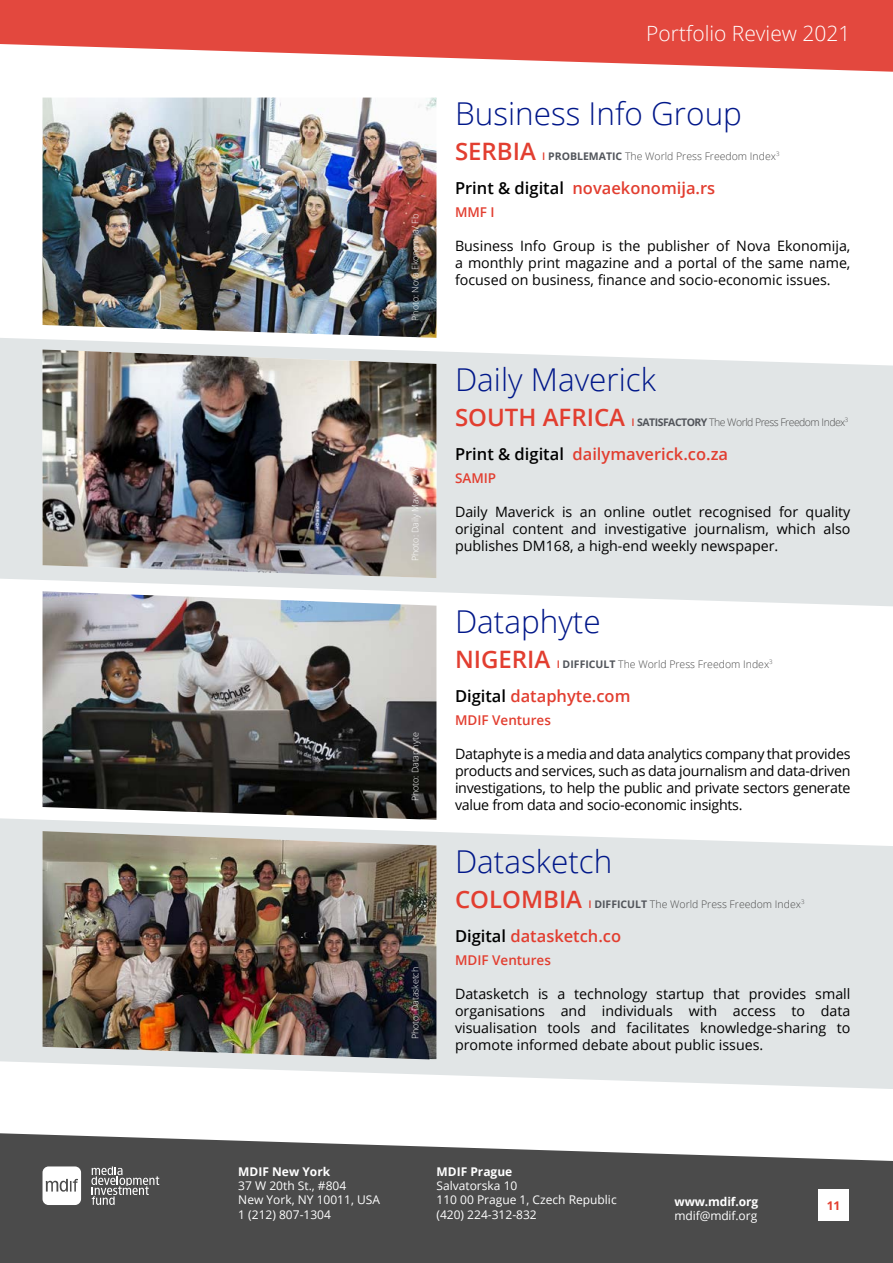
<style>
.page{position:relative;width:893px;height:1263px;background:#fff}
.page>*{position:absolute;margin:0;border:0;box-sizing:border-box;transform-origin:0 0}
.t1{font:300 31.5px "Open Sans";color:#001789}
.t2{font:600 24px "Open Sans";color:#e23e30}
.t3{font:300 21px "Open Sans";color:#fff}
.t4{font:600 16.5px "Open Sans";color:#e23e30}
.t5{font:14.25px/17.1px "Open Sans";color:#000;text-align:justify}
.t6{font:600 13.5px "Open Sans";color:#e23e30}
.t7{font:12px/14.4px "Open Sans";color:#fff}
.t8{font:700 12px "Open Sans";color:#fff}
.t9{font:700 12px "Open Sans";color:#e23e30}
.t10{font:300 10.5px "Open Sans";color:#4b4b4b}
.t11{font:300 10.5px "Open Sans";letter-spacing:-.05em;color:#4b4b4b}
.t12{font:300 9px "Open Sans";letter-spacing:-.01em;color:#fff}
.s1{font-weight:600;color:#e23e30}
.s2{font-weight:700;color:#52555b}
.s3{color:#000}
</style>
<div class="page">
<img style="left:43px;top:98px;width:393px;height:240px">
<div style="left:0;top:425px;width:893px;height:114px;background:#e1e5e6"></div>
<div style="left:0;top:905px;width:893px;height:151px;background:#e1e5e6"></div>
<svg style="left:0;top:338px;width:893px;height:87px;fill:#e1e5e6"></svg>
<svg style="left:0;top:818px;width:893px;height:87px;fill:#e1e5e6"></svg>
<svg style="left:0;top:519px;width:893px;height:87px;fill:#e1e5e6"></svg>
<svg style="left:0;top:1002px;width:893px;height:87px;fill:#e1e5e6"></svg>
<img style="left:43px;top:349px;width:393px;height:229px">
<img style="left:43px;top:591px;width:393px;height:229px">
<img style="left:43px;top:831px;width:393px;height:229px">
<svg style="left:0;top:1133px;width:893px;height:72px;fill:#4b4b4b"></svg>
<div style="left:0;top:1205px;width:893px;height:58px;background:#4b4b4b"></div>
<svg style="left:91px;top:1166px;width:68px;height:39px;background:#717171"></svg>
<svg style="left:43px;top:1166px;width:38px;height:39px"></svg>
<svg style="left:0;top:0;width:893px;height:72px;fill:#e3483e"></svg>
<div style="left:818px;top:1189px;width:31px;height:31px;background:#fff"></div>
<p class="t12" style="left:409px;top:321px;width:108px;rotate:-90deg">Photo: Nova Ekonomija/ Fb</p>
<p class="t12" style="left:409px;top:561px;width:100px;rotate:-90deg">Photo: Daily Maverick/ YT</p>
<p class="t12" style="left:409px;top:801px;width:70px;rotate:-90deg">Photo: Dataphyte</p>
<p class="t12" style="left:409px;top:1039px;width:74px;rotate:-90deg">Photo: Datasketch</p>
<h3 class="t3" style="left:646px;top:19px;width:206px">Portfolio Review 2021</h3>
<h1 class="t1" style="left:455px;top:92px;width:288px">Business Info Group</h1>
<h2 class="t2" style="left:455px;top:134px;width:82px">SERBIA</h2>
<p class="t10" style="left:542px;top:149px;width:239px"><span class="s1">I</span> <span class="s2">PROBLEMATIC</span> The World Press Freedom Index<sup>3</sup></p>
<p class="t4" style="left:455px;top:177px;width:262px"><span class="s3">Print &amp; digital</span> novaekonomija.rs</p>
<p class="t6" style="left:455px;top:202px;width:41px">MMF I</p>
<p class="t5" style="left:455px;top:237px;width:397px">Business Info Group is the publisher of Nova Ekonomija, a monthly print magazine and a portal of the same name, focused on business, finance and socio-economic issues.</p>
<h1 class="t1" style="left:455px;top:358px;width:203px">Daily Maverick</h1>
<h2 class="t2" style="left:455px;top:401px;width:172px">SOUTH AFRICA</h2>
<p class="t11" style="left:631px;top:415px;width:219px"><span class="s1">I</span> <span class="s2">SATISFACTORY</span> The World Press Freedom Index<sup>3</sup></p>
<p class="t4" style="left:455px;top:443px;width:275px"><span class="s3">Print &amp; digital</span> dailymaverick.co.za</p>
<p class="t6" style="left:455px;top:469px;width:43px">SAMIP</p>
<p class="t5" style="left:455px;top:503px;width:397px">Daily Maverick is an online outlet recognised for quality original content and investigative journalism, which also publishes DM168, a high-end weekly newspaper.</p>
<h1 class="t1" style="left:455px;top:600px;width:147px">Dataphyte</h1>
<h2 class="t2" style="left:455px;top:642px;width:97px">NIGERIA</h2>
<p class="t10" style="left:557px;top:657px;width:218px"><span class="s1">I</span> <span class="s2">DIFFICULT</span> The World Press Freedom Index<sup>3</sup></p>
<p class="t4" style="left:455px;top:685px;width:177px"><span class="s3">Digital</span> dataphyte.com</p>
<p class="t6" style="left:455px;top:710px;width:97px">MDIF Ventures</p>
<p class="t5" style="left:455px;top:745px;width:397px">Dataphyte is a media and data analytics company that provides products and services, such as data journalism and data-driven investigations, to help the public and private sectors generate value from data and socio-economic insights.</p>
<h1 class="t1" style="left:455px;top:840px;width:159px">Datasketch</h1>
<h2 class="t2" style="left:455px;top:882px;width:129px">COLOMBIA</h2>
<p class="t10" style="left:588px;top:896px;width:218px"><span class="s1">I</span> <span class="s2">DIFFICULT</span> The World Press Freedom Index<sup>3</sup></p>
<p class="t4" style="left:455px;top:925px;width:168px"><span class="s3">Digital</span> datasketch.co</p>
<p class="t6" style="left:455px;top:950px;width:97px">MDIF Ventures</p>
<p class="t5" style="left:455px;top:985px;width:397px">Datasketch is a technology startup that provides small organisations and individuals with access to data visualisation tools and facilitates knowledge-sharing to promote informed debate about public issues.</p>
<p class="t8" style="left:238px;top:1163px;width:93px">MDIF New York</p>
<p class="t7" style="left:238px;top:1178px;width:143px">37 W 20th St., #804<br>New York, NY 10011, USA<br>1 (212) 807-1304</p>
<p class="t8" style="left:436px;top:1163px;width:77px">MDIF Prague</p>
<p class="t7" style="left:436px;top:1178px;width:182px">Salvatorska 10<br>110 00 Prague 1, Czech Republic (420) 224-312-832</p>
<p class="t8" style="left:674px;top:1193px;width:85px">www.mdif.org</p>
<p class="t7" style="left:674px;top:1208px;width:84px">mdif@mdif.org</p>
<p class="t9" style="left:827px;top:1197px;width:15px">11</p>
</div>
